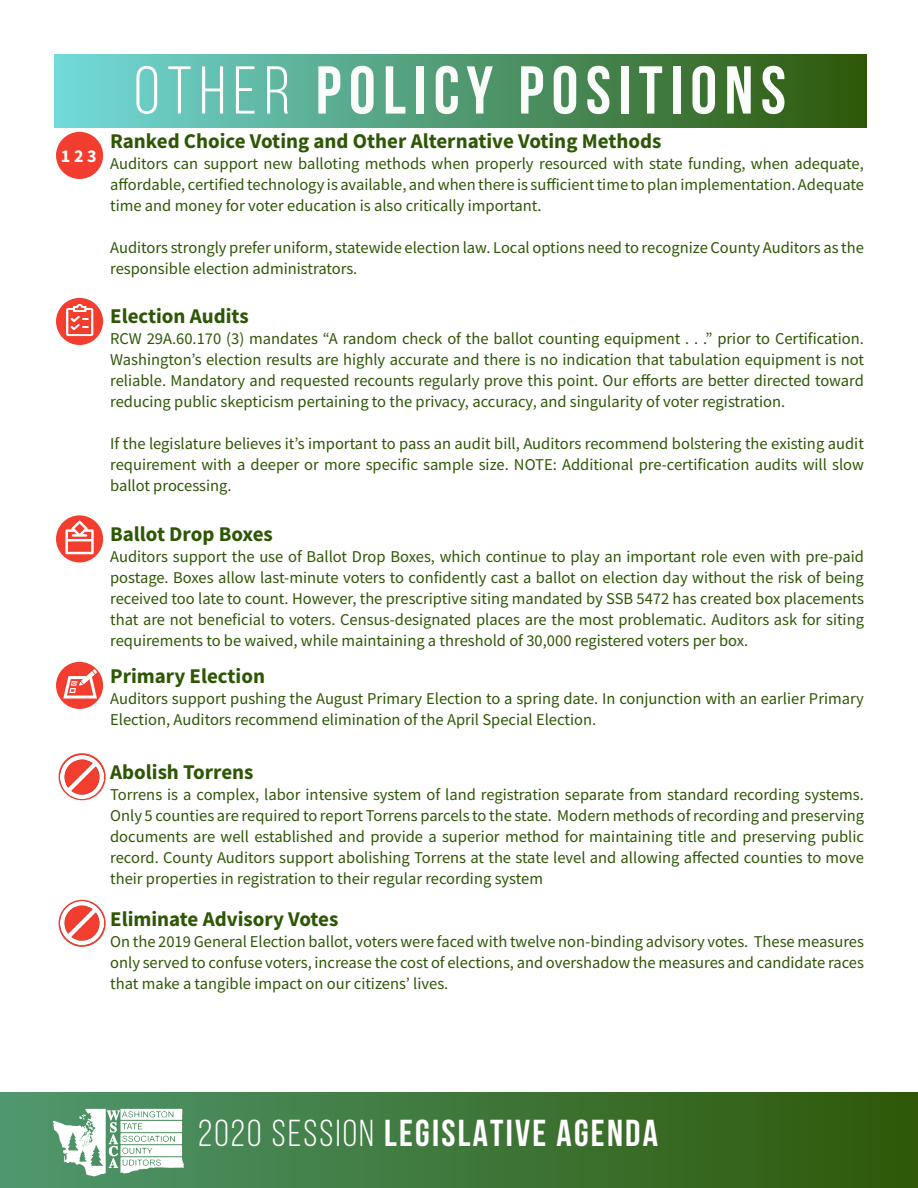
<style>
.page{position:relative;width:918px;height:1188px;background:#fff}
.page>*{position:absolute;margin:0;border:0;box-sizing:border-box;transform-origin:0 0}
.t1{font:700 67.5px "Bebas Neue";letter-spacing:.11em;color:#fafcfa}
.t2{font:700 37.5px "Bebas Neue";letter-spacing:.06em;color:#fff}
.t3{font:700 21px "Source Sans Pro";color:#2e5705}
.t4{font:700 18px "Source Sans Pro";color:#fff}
.t5{font:16.5px/21px "Source Sans Pro";color:#2e5705;text-align:justify}
.s1{font-weight:400}
</style>
<div class="page">
<div style="left:0;top:1092px;width:918px;height:96px;background:linear-gradient(to right,#50986f,#2e5807)"></div>
<div style="left:55px;top:54px;width:811px;height:73px;background:linear-gradient(to right,#72dadb,#2e5807)"></div>
<svg style="left:53px;top:1109px;width:131px;height:67px"></svg>
<div style="left:56px;top:132px;width:47px;height:47px;background:#f33d2f;border-radius:50%"></div>
<div style="left:56px;top:298px;width:47px;height:47px;background:#f33d2f;border-radius:50%"></div>
<svg style="left:66px;top:304px;width:27px;height:32px"></svg>
<div style="left:56px;top:515px;width:47px;height:47px;background:#f33d2f;border-radius:50%"></div>
<svg style="left:65px;top:521px;width:29px;height:33px"></svg>
<div style="left:56px;top:662px;width:47px;height:47px;background:#f33d2f;border-radius:50%"></div>
<svg style="left:62px;top:669px;width:36px;height:30px"></svg>
<svg style="left:59px;top:753px;width:47px;height:47px"></svg>
<img style="left:61px;top:755px;width:42px;height:43px">
<div style="left:61px;top:755px;width:42px;height:43px;border:2px solid #fff;border-radius:50%"></div>
<svg style="left:59px;top:900px;width:47px;height:47px"></svg>
<img style="left:61px;top:902px;width:42px;height:43px">
<div style="left:61px;top:902px;width:42px;height:43px;border:2px solid #fff;border-radius:50%"></div>
<p class="t4" style="left:61px;top:144px;width:37px">1 2 3</p>
<p class="t1" style="left:134px;top:53px;width:654px"><span class="s1">OTHER</span> POLICY POSITIONS</p>
<p class="t3" style="left:110px;top:126px;width:553px">Ranked Choice Voting and Other Alternative Voting Methods</p>
<p class="t5" style="left:110px;top:153px;width:755px">Auditors can support new balloting methods when properly resourced with state funding, when adequate, affordable, certified technology is available, and when there is sufficient time to plan implementation. Adequate time and money for voter education is also critically important.</p>
<p class="t5" style="left:110px;top:237px;width:755px">Auditors strongly prefer uniform, statewide election law. Local options need to recognize County Auditors as the responsible election administrators.</p>
<p class="t3" style="left:110px;top:302px;width:140px">Election Audits</p>
<p class="t5" style="left:110px;top:328px;width:755px">RCW 29A.60.170 (3) mandates “A random check of the ballot counting equipment . . .” prior to Certification.<br>Washington’s election results are highly accurate and there is no indication that tabulation equipment is not reliable. Mandatory and requested recounts regularly prove this point. Our efforts are better directed toward reducing public skepticism pertaining to the privacy, accuracy, and singularity of voter registration.</p>
<p class="t5" style="left:110px;top:433px;width:755px">If the legislature believes it’s important to pass an audit bill, Auditors recommend bolstering the existing audit requirement with a deeper or more specific sample size. NOTE: Additional pre-certification audits will slow ballot processing.</p>
<p class="t3" style="left:110px;top:519px;width:164px">Ballot Drop Boxes</p>
<p class="t5" style="left:110px;top:546px;width:755px">Auditors support the use of Ballot Drop Boxes, which continue to play an important role even with pre-paid postage. Boxes allow last-minute voters to confidently cast a ballot on election day without the risk of being received too late to count. However, the prescriptive siting mandated by SSB 5472 has created box placements that are not beneficial to voters. Census-designated places are the most problematic. Auditors ask for siting requirements to be waived, while maintaining a threshold of 30,000 registered voters per box.</p>
<p class="t3" style="left:110px;top:662px;width:156px">Primary Election</p>
<p class="t5" style="left:110px;top:688px;width:755px">Auditors support pushing the August Primary Election to a spring date. In conjunction with an earlier Primary<br>Election, Auditors recommend elimination of the April Special Election.</p>
<p class="t3" style="left:110px;top:758px;width:145px">Abolish Torrens</p>
<p class="t5" style="left:110px;top:784px;width:755px">Torrens is a complex, labor intensive system of land registration separate from standard recording systems.<br>Only 5 counties are required to report Torrens parcels to the state. Modern methods of recording and preserving documents are well established and provide a superior method for maintaining title and preserving public record. County Auditors support abolishing Torrens at the state level and allowing affected counties to move their properties in registration to their regular recording system</p>
<p class="t3" style="left:110px;top:905px;width:230px">Eliminate Advisory Votes</p>
<p class="t5" style="left:110px;top:931px;width:755px">On the 2019 General Election ballot, voters were faced with twelve non-binding advisory votes. These measures only served to confuse voters, increase the cost of elections, and overshadow the measures and candidate races that make a tangible impact on our citizens’ lives.</p>
<p class="t2" style="left:198px;top:1112px;width:462px"><span class="s1">2020 SESSION</span> LEGISLATIVE AGENDA</p>
</div>
